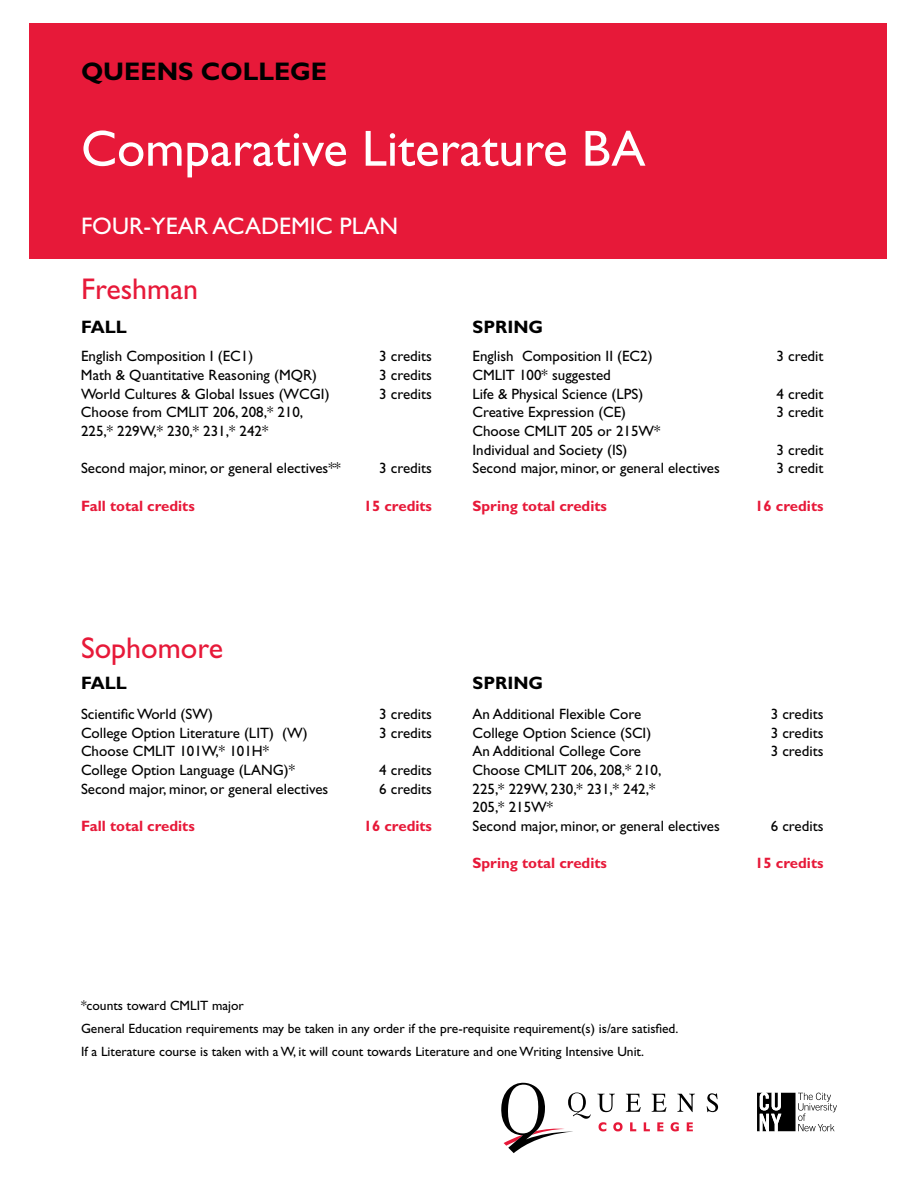
<style>
.page{position:relative;width:918px;height:1188px;background:#fff}
.page>*{position:absolute;margin:0;border:0;box-sizing:border-box;transform-origin:0 0}
.t1{font:51px "Gill Sans Std 2";color:#fff}
.t2{font:30px "Gill Sans Std";color:#e71939}
.t3{font:700 25.5px "Gill Sans Std";color:#000}
.t4{font:24px "Gill Sans Std 2";color:#fff}
.t5{font:700 18px "Gill Sans Std";color:#000}
.t6{font:15px/18.6px "Gill Sans Std";color:#000}
.t7{font:700 15px "Gill Sans Std";color:#e71939}
.t8{font:13.5px/23px "Gill Sans Std";color:#000}
</style>
<div class="page">
<div style="left:29px;top:24px;width:858px;height:235px;background:#e71939"></div>
<svg style="left:599px;top:1122px;width:7px;height:9px"></svg>
<svg style="left:613px;top:1122px;width:10px;height:9px"></svg>
<svg style="left:630px;top:1122px;width:6px;height:9px"></svg>
<svg style="left:644px;top:1122px;width:6px;height:9px"></svg>
<svg style="left:657px;top:1122px;width:6px;height:9px"></svg>
<svg style="left:671px;top:1122px;width:8px;height:9px"></svg>
<svg style="left:687px;top:1122px;width:6px;height:9px"></svg>
<svg style="left:597px;top:1094px;width:18px;height:18px"></svg>
<svg style="left:626px;top:1094px;width:15px;height:18px"></svg>
<svg style="left:652px;top:1094px;width:15px;height:18px"></svg>
<svg style="left:677px;top:1094px;width:18px;height:18px"></svg>
<svg style="left:707px;top:1093px;width:11px;height:19px"></svg>
<svg style="left:501px;top:1083px;width:90px;height:70px"></svg>
<svg style="left:757px;top:1093px;width:80px;height:38px"></svg>
<h3 class="t3" style="left:81px;top:57px;width:248px">QUEENS COLLEGE</h3>
<h1 class="t1" style="left:81px;top:119px;width:566px">Comparative Literature BA</h1>
<h3 class="t4" style="left:81px;top:212px;width:319px">FOUR-YEAR ACADEMIC PLAN</h3>
<h2 class="t2" style="left:81px;top:272px;width:119px">Freshman</h2>
<p class="t5" style="left:81px;top:316px;width:47px">FALL</p>
<p class="t5" style="left:472px;top:316px;width:72px">SPRING</p>
<p class="t6" style="left:81px;top:347px;width:174px">English Composition I (EC1)</p>
<p class="t6" style="left:379px;top:347px;width:54px">3 credits</p>
<p class="t6" style="left:81px;top:366px;width:238px">Math &amp; Quantitative Reasoning (MQR)</p>
<p class="t6" style="left:379px;top:366px;width:54px">3 credits</p>
<p class="t6" style="left:81px;top:384px;width:250px">World Cultures &amp; Global Issues (WCGI)</p>
<p class="t6" style="left:379px;top:384px;width:54px">3 credits</p>
<p class="t6" style="left:81px;top:403px;width:224px">Choose from CMLIT 206, 208,* 210,<br>225,* 229W,* 230,* 231,* 242*</p>
<p class="t6" style="left:81px;top:459px;width:261px">Second major, minor, or general electives**</p>
<p class="t6" style="left:379px;top:459px;width:54px">3 credits</p>
<p class="t7" style="left:81px;top:497px;width:115px">Fall total credits</p>
<p class="t7" style="left:364px;top:497px;width:70px">15 credits</p>
<p class="t6" style="left:472px;top:347px;width:182px">English Composition II (EC2)</p>
<p class="t6" style="left:777px;top:347px;width:48px">3 credit</p>
<p class="t6" style="left:472px;top:366px;width:172px">CMLIT 100* suggested<br>Life &amp; Physical Science (LPS)</p>
<p class="t6" style="left:777px;top:384px;width:48px">4 credit</p>
<p class="t6" style="left:472px;top:403px;width:155px">Creative Expression (CE)</p>
<p class="t6" style="left:777px;top:403px;width:48px">3 credit</p>
<p class="t6" style="left:472px;top:422px;width:189px">Choose CMLIT 205 or 215W*<br>Individual and Society (IS)</p>
<p class="t6" style="left:777px;top:440px;width:48px">3 credit</p>
<p class="t6" style="left:472px;top:459px;width:249px">Second major, minor, or general electives</p>
<p class="t6" style="left:777px;top:459px;width:48px">3 credit</p>
<p class="t7" style="left:472px;top:497px;width:136px">Spring total credits</p>
<p class="t7" style="left:755px;top:497px;width:70px">16 credits</p>
<h2 class="t2" style="left:81px;top:631px;width:144px">Sophomore</h2>
<p class="t5" style="left:81px;top:673px;width:47px">FALL</p>
<p class="t5" style="left:472px;top:673px;width:72px">SPRING</p>
<p class="t6" style="left:81px;top:705px;width:133px">Scientific World (SW)</p>
<p class="t6" style="left:379px;top:705px;width:54px">3 credits</p>
<p class="t6" style="left:81px;top:724px;width:228px">College Option Literature (LIT) (W)</p>
<p class="t6" style="left:379px;top:724px;width:54px">3 credits</p>
<p class="t6" style="left:81px;top:742px;width:215px">Choose CMLIT 101W,* 101H*<br>College Option Language (LANG)*</p>
<p class="t6" style="left:379px;top:761px;width:54px">4 credits</p>
<p class="t6" style="left:81px;top:779px;width:249px">Second major, minor, or general electives</p>
<p class="t6" style="left:379px;top:779px;width:54px">6 credits</p>
<p class="t7" style="left:81px;top:817px;width:115px">Fall total credits</p>
<p class="t7" style="left:364px;top:817px;width:70px">16 credits</p>
<p class="t6" style="left:472px;top:705px;width:170px">An Additional Flexible Core</p>
<p class="t6" style="left:771px;top:705px;width:54px">3 credits</p>
<p class="t6" style="left:472px;top:724px;width:180px">College Option Science (SCI)</p>
<p class="t6" style="left:771px;top:724px;width:54px">3 credits</p>
<p class="t6" style="left:472px;top:742px;width:170px">An Additional College Core</p>
<p class="t6" style="left:771px;top:742px;width:54px">3 credits</p>
<p class="t6" style="left:472px;top:761px;width:249px">Choose CMLIT 206, 208,* 210,<br>225,* 229W, 230,* 231,* 242,*<br>205,* 215W*<br>Second major, minor, or general electives</p>
<p class="t6" style="left:771px;top:817px;width:54px">6 credits</p>
<p class="t7" style="left:472px;top:854px;width:136px">Spring total credits</p>
<p class="t7" style="left:755px;top:854px;width:70px">15 credits</p>
<p class="t8" style="left:81px;top:994px;width:599px">*counts toward CMLIT major<br>General Education requirements may be taken in any order if the pre-requisite requirement(s) is/are satisfied.<br>If a Literature course is taken with a W, it will count towards Literature and one Writing Intensive Unit.</p>
</div>
